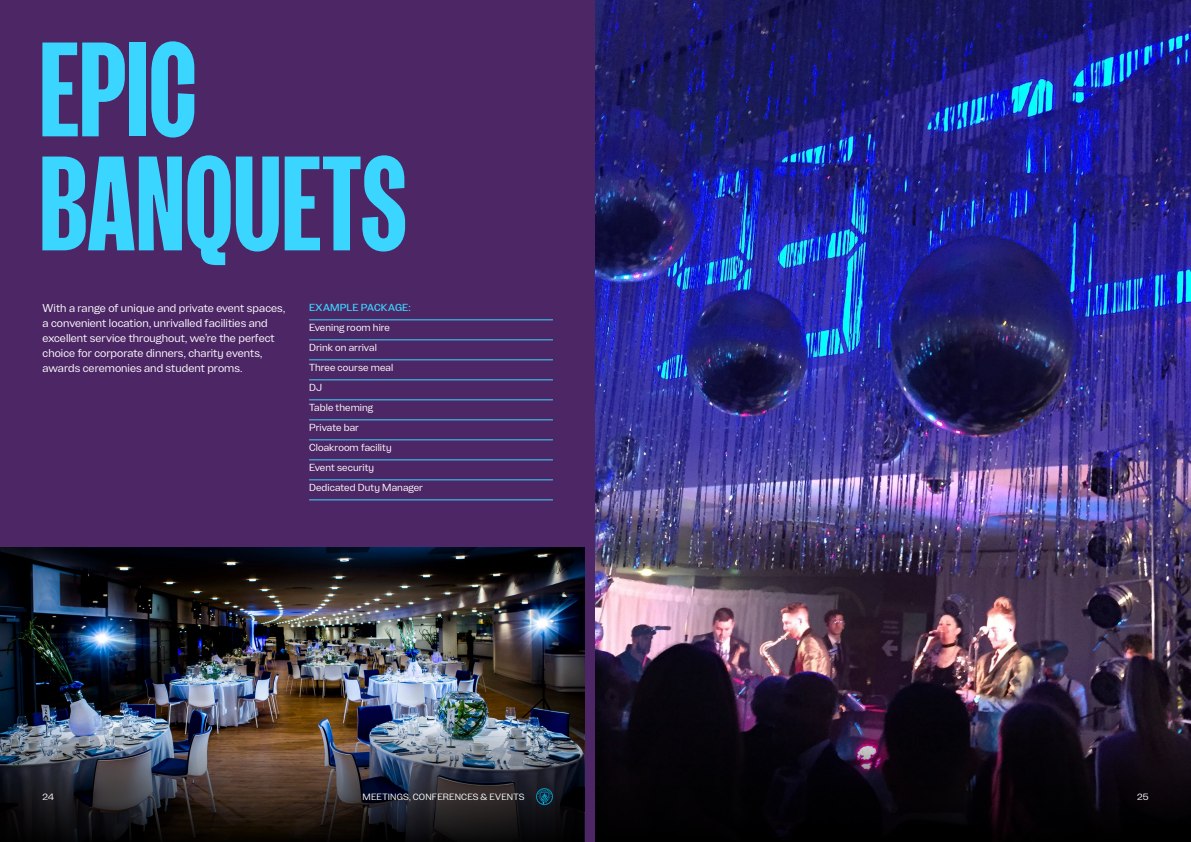
<style>
.page{position:relative;width:1191px;height:842px;background:#4d2666}
.page>*{position:absolute;margin:0;border:0;box-sizing:border-box;transform-origin:0 0}
.t1{font:700 condensed 118px/114px "Kippax Modern";color:#3bd6ff}
.t2{font:10px/15px "Kippax Modern";letter-spacing:.005em;color:#fff}
.t3{font:9px "Kippax Modern";letter-spacing:.01em;color:#fff}
.t4{font:500 9px "Kippax Modern";letter-spacing:.02em;color:#3bd6ff}
.t5{font:8px "Kippax Modern";letter-spacing:.02em;color:#fff}
</style>
<div class="page">
<hr style="left:309px;top:320px;width:244px;height:1px;background:#3bd6ff">
<hr style="left:309px;top:340px;width:244px;height:1px;background:#3bd6ff">
<hr style="left:309px;top:360px;width:244px;height:1px;background:#3bd6ff">
<hr style="left:309px;top:380px;width:244px;height:1px;background:#3bd6ff">
<hr style="left:309px;top:400px;width:244px;height:1px;background:#3bd6ff">
<hr style="left:309px;top:420px;width:244px;height:1px;background:#3bd6ff">
<hr style="left:309px;top:440px;width:244px;height:1px;background:#3bd6ff">
<hr style="left:309px;top:460px;width:244px;height:1px;background:#3bd6ff">
<hr style="left:309px;top:480px;width:244px;height:1px;background:#3bd6ff">
<hr style="left:309px;top:500px;width:244px;height:1px;background:#3bd6ff">
<img style="left:595px;top:0;width:596px;height:723px">
<img style="left:0;top:547px;width:584px;height:176px">
<img style="left:0;top:723px;width:584px;height:119px">
<svg style="left:595px;top:723px;width:596px;height:119px;fill:#050308"></svg>
<svg style="left:536px;top:788px;width:17px;height:17px"></svg>
<h1 class="t1" style="left:39px;top:34px;width:369px">EPIC<br>BANQUETS</h1>
<p class="t2" style="left:43px;top:301px;width:244px">With a range of unique and private event spaces, a convenient location, unrivalled facilities and excellent service throughout, we’re the perfect choice for corporate dinners, charity events, awards ceremonies and student proms.</p>
<p class="t4" style="left:309px;top:302px;width:103px">EXAMPLE PACKAGE:</p>
<p class="t3" style="left:309px;top:322px;width:82px">Evening room hire</p>
<p class="t3" style="left:309px;top:342px;width:69px">Drink on arrival</p>
<p class="t3" style="left:309px;top:362px;width:86px">Three course meal</p>
<p class="t3" style="left:309px;top:382px;width:15px">DJ</p>
<p class="t3" style="left:309px;top:402px;width:66px">Table theming</p>
<p class="t3" style="left:309px;top:422px;width:51px">Private bar</p>
<p class="t3" style="left:309px;top:442px;width:84px">Cloakroom facility</p>
<p class="t3" style="left:309px;top:462px;width:67px">Event security</p>
<p class="t3" style="left:309px;top:482px;width:115px">Dedicated Duty Manager</p>
<p class="t5" style="left:43px;top:791px;width:13px">24</p>
<p class="t5" style="left:362px;top:791px;width:163px">MEETINGS, CONFERENCES &amp; EVENTS</p>
<p class="t5" style="left:1137px;top:791px;width:13px">25</p>
</div>
